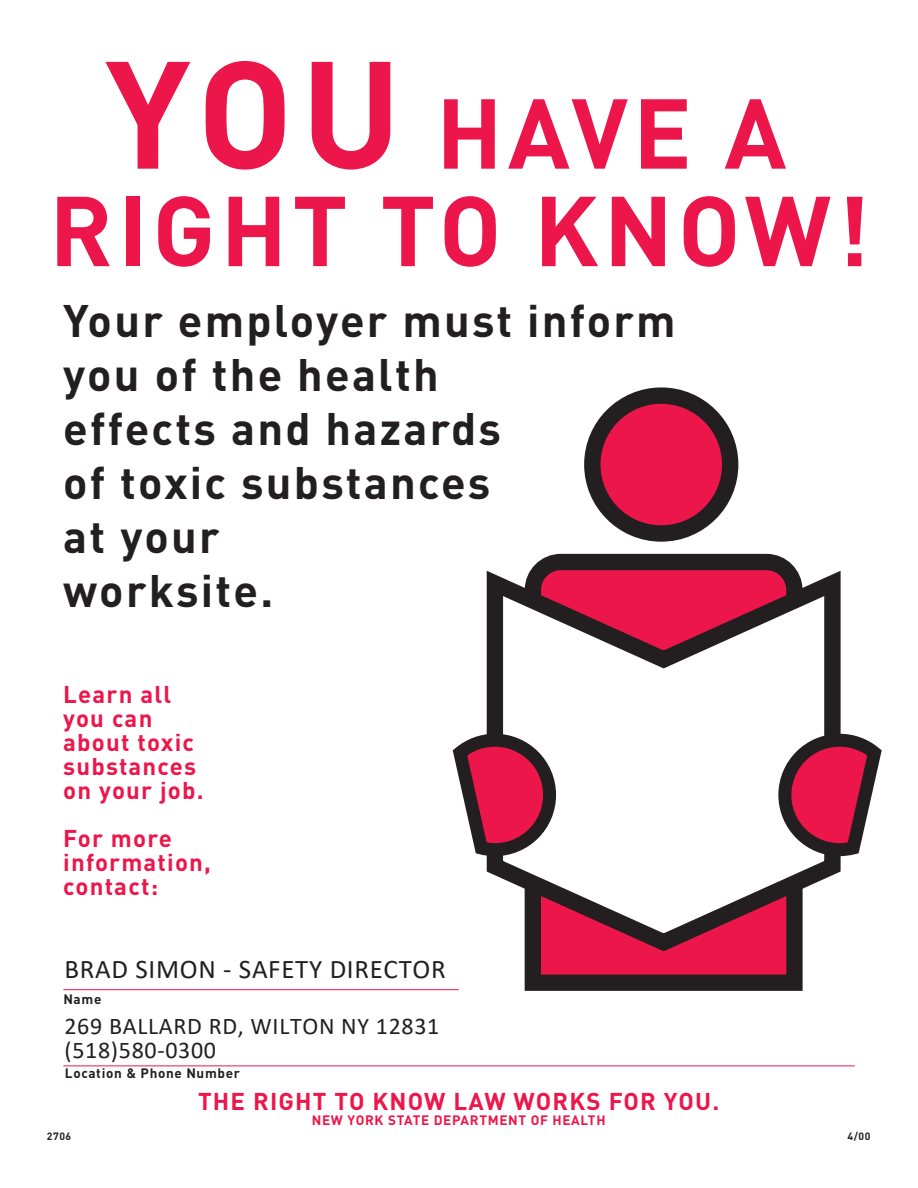
<style>
.page{position:relative;width:918px;height:1188px;background:#fff}
.page>*{position:absolute;margin:0;border:0;box-sizing:border-box;transform-origin:0 0}
.t1{font:700 97.5px/97.5px "DIN";letter-spacing:.05em;color:#ed164b;text-align:center}
.t2{font:700 45px/54px "DIN";letter-spacing:.05em;color:#231f20}
.t3{font:27px "Calibri";letter-spacing:.025em;color:#231f20}
.t4{font:700 24px/24px "DIN";letter-spacing:.05em;color:#ed164b}
.t5{font:24px/24px "Calibri";letter-spacing:.03em;color:#231f20}
.t6{font:700 13.5px "DIN";letter-spacing:.05em;color:#ed164b}
.t7{font:700 13.5px "DIN";letter-spacing:.05em;color:#231f20}
.t8{font:700 10.5px "DIN";letter-spacing:.05em;color:#231f20}
.s1{font-size:150px}
</style>
<div class="page">
<hr style="left:63px;top:989px;width:396px;height:1px;background:#ed164b">
<hr style="left:63px;top:1066px;width:792px;height:1px;background:#ed164b">
<svg style="left:584px;top:387px;width:154px;height:155px;background:#a11b3c"></svg>
<svg style="left:524px;top:553px;width:279px;height:438px;background:#76273a"></svg>
<svg style="left:486px;top:558px;width:355px;height:402px"></svg>
<svg style="left:452px;top:727px;width:111px;height:136px"></svg>
<svg style="left:772px;top:727px;width:110px;height:136px"></svg>
<h1 class="t1" style="left:49px;top:80px;width:822px"><span class="s1">YOU</span> HAVE A<br>RIGHT TO KNOW!</h1>
<h2 class="t2" style="left:63px;top:292px;width:614px">Your employer must inform you of the health<br>effects and hazards<br>of toxic substances<br>at your<br>worksite.</h2>
<p class="t4" style="left:63px;top:682px;width:142px">Learn all you can about toxic substances on your job.</p>
<p class="t4" style="left:63px;top:826px;width:149px">For more information, contact:</p>
<p class="t3" style="left:64px;top:950px;width:383px">BRAD SIMON - SAFETY DIRECTOR</p>
<p class="t7" style="left:63px;top:990px;width:40px">Name</p>
<p class="t5" style="left:64px;top:1014px;width:377px">269 BALLARD RD, WILTON NY 12831 (518)580-0300</p>
<p class="t7" style="left:65px;top:1065px;width:177px">Location &amp; Phone Number</p>
<p class="t4" style="left:198px;top:1088px;width:523px">THE RIGHT TO KNOW LAW WORKS FOR YOU.</p>
<p class="t6" style="left:312px;top:1111px;width:295px">NEW YORK STATE DEPARTMENT OF HEALTH</p>
<p class="t8" style="left:47px;top:1129px;width:26px">2706</p>
<p class="t8" style="left:848px;top:1129px;width:24px">4/00</p>
</div>
